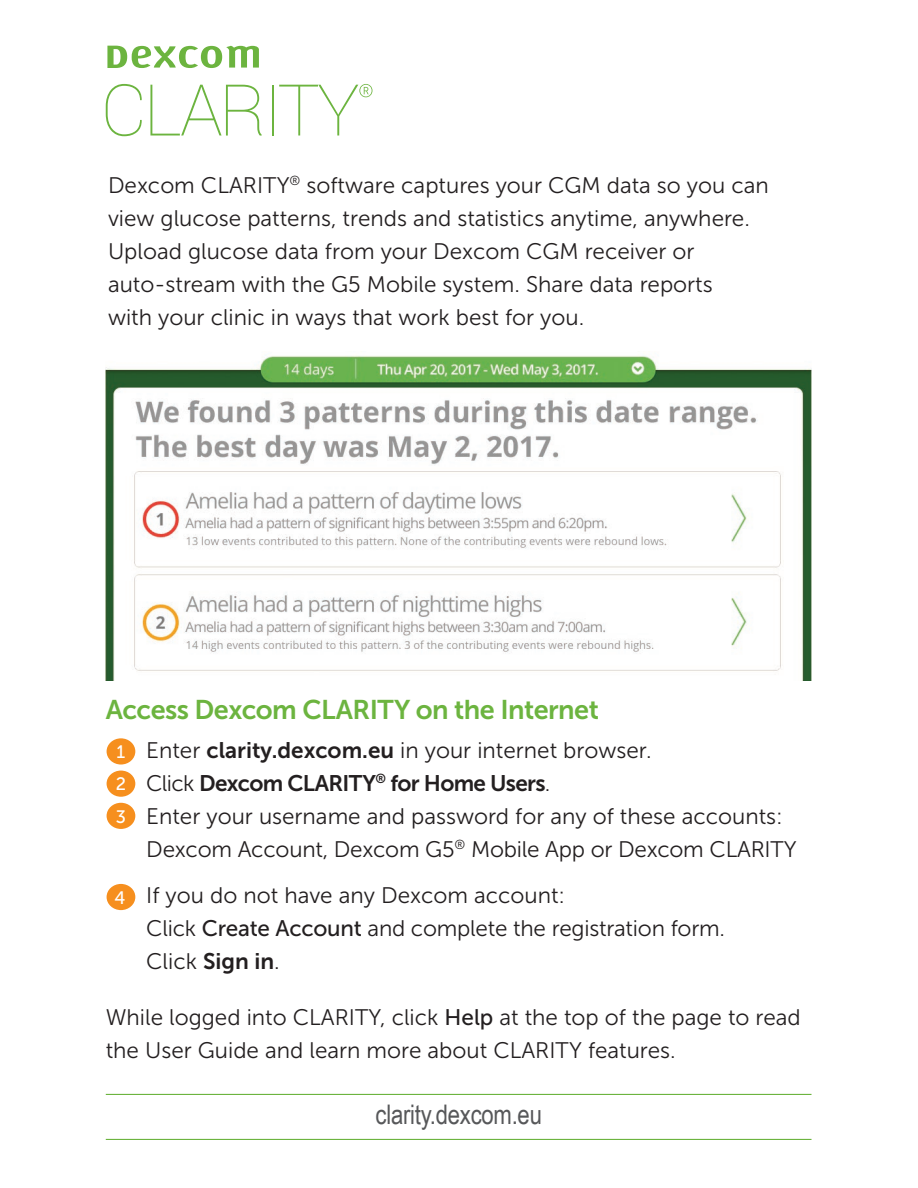
<style>
.page{position:relative;width:918px;height:1188px;background:#fff}
.page>*{position:absolute;margin:0;border:0;box-sizing:border-box;transform-origin:0 0}
.t1{font:27px "Museo Sans 700";letter-spacing:-.02em;color:#6cb43f}
.t2{font:27px "Arial Narrow";letter-spacing:-.01em;color:#57585a}
.t3{font:22.5px/33px "Museo Sans 300";color:#231f20}
.t4{font:18px "Museo Sans 500";color:#fff}
.s1{font-family:"Museo Sans 700"}
.s2{font-family:"Museo Sans 500"}
</style>
<div class="page">
<div style="left:107px;top:738px;width:28px;height:27px;background:#f68f1e;border-radius:50%"></div>
<div style="left:107px;top:884px;width:28px;height:26px;background:#f68f1e;border-radius:50%"></div>
<div style="left:107px;top:803px;width:28px;height:26px;background:#f68f1e;border-radius:50%"></div>
<div style="left:107px;top:771px;width:28px;height:26px;background:#f68f1e;border-radius:50%"></div>
<svg style="left:106px;top:84px;width:36px;height:52px"></svg>
<svg style="left:150px;top:85px;width:112px;height:51px"></svg>
<hr style="left:272px;top:85px;width:1px;height:51px;background:#6cb43f">
<svg style="left:107px;top:46px;width:152px;height:22px"></svg>
<svg style="left:279px;top:84px;width:93px;height:52px"></svg>
<img style="left:106px;top:355px;width:706px;height:326px">
<hr style="left:106px;top:1094px;width:706px;height:1px;background:#6cb43f">
<hr style="left:106px;top:1139px;width:706px;height:1px;background:#6cb43f">
<p class="t3" style="left:108px;top:169px;width:662px">Dexcom CLARITY<sup>®</sup> software captures your CGM data so you can view glucose patterns, trends and statistics anytime, anywhere.<br>Upload glucose data from your Dexcom CGM receiver or auto-stream with the G5 Mobile system. Share data reports<br>with your clinic in ways that work best for you.</p>
<p class="t1" style="left:106px;top:694px;width:495px">Access Dexcom CLARITY on the Internet</p>
<p class="t3" style="left:146px;top:734px;width:507px">Enter <span class="s1">clarity.dexcom.eu</span> in your internet browser.</p>
<p class="t3" style="left:146px;top:767px;width:638px">Click <span class="s1">Dexcom CLARITY</span><sup>®</sup> <span class="s1">for Home Users</span>.<br>Enter your username and password for any of these accounts:</p>
<p class="t3" style="left:146px;top:833px;width:652px">Dexcom Account, Dexcom G5<sup>®</sup> Mobile App or Dexcom CLARITY</p>
<p class="t3" style="left:146px;top:879px;width:420px">If you do not have any Dexcom account:</p>
<p class="t3" style="left:146px;top:912px;width:580px">Click <span class="s2">Create Account</span> and complete the registration form.</p>
<p class="t3" style="left:146px;top:945px;width:135px">Click <span class="s1">Sign in</span>.</p>
<p class="t3" style="left:106px;top:1001px;width:697px">While logged into CLARITY, click <span class="s2">Help</span> at the top of the page to read the User Guide and learn more about CLARITY features.</p>
<p class="t4" style="left:116px;top:742px;width:10px">1</p>
<p class="t4" style="left:116px;top:774px;width:12px">2</p>
<p class="t4" style="left:116px;top:807px;width:12px">3</p>
<p class="t4" style="left:114px;top:888px;width:12px">4</p>
<p class="t2" style="left:376px;top:1094px;width:168px">clarity.dexcom.eu</p>
</div>
